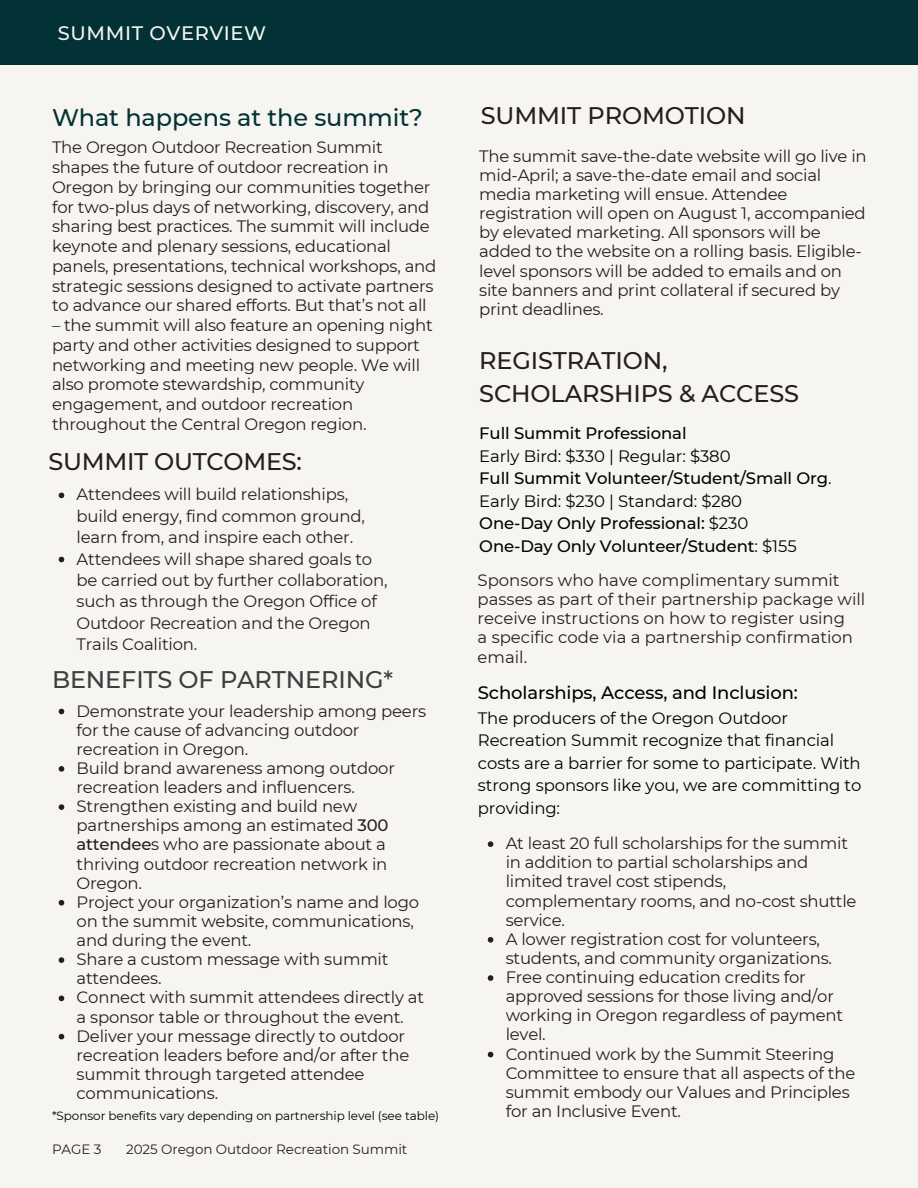
<style>
.page{position:relative;width:918px;height:1188px;background:#f7f5f1}
.page>*{position:absolute;margin:0;border:0;box-sizing:border-box;transform-origin:0 0}
.t1{font:500 24px/32.7px "Montserrat";letter-spacing:-.005em;color:#231f20}
.t2{font:500 24px "Montserrat";letter-spacing:-.005em;color:#023235}
.t3{font:500 24px "Montserrat";letter-spacing:-.005em;color:#3f3e3f}
.t4{font:500 19.5px "Montserrat";letter-spacing:.03em;color:#f7f5f1}
.t5{font:500 18px "Montserrat";letter-spacing:-.005em;color:#000}
.t6{font:16.5px/19.2px "Montserrat";letter-spacing:-.015em;color:#231f20}
.t7{font:500 16.5px/22.5px "Montserrat";letter-spacing:-.005em;color:#000}
.t8{font:16.5px/22.5px "Montserrat";letter-spacing:-.005em;color:#000}
.t9{font:13.5px "Montserrat";letter-spacing:-.005em;color:#231f20}
.t10{font:12px "Montserrat";letter-spacing:-.005em;color:#000}
.s1{font-weight:500}
.s2{font-weight:400}
</style>
<div class="page">
<div style="left:0;top:0;width:918px;height:64px;background:#023235"></div>
<svg style="left:59px;top:493px;width:5px;height:5px"></svg>
<svg style="left:59px;top:557px;width:5px;height:5px"></svg>
<svg style="left:59px;top:709px;width:5px;height:5px"></svg>
<svg style="left:59px;top:766px;width:5px;height:6px"></svg>
<svg style="left:59px;top:804px;width:5px;height:6px"></svg>
<svg style="left:59px;top:900px;width:5px;height:6px"></svg>
<svg style="left:59px;top:957px;width:5px;height:6px"></svg>
<svg style="left:59px;top:996px;width:5px;height:5px"></svg>
<svg style="left:59px;top:1034px;width:5px;height:5px"></svg>
<svg style="left:488px;top:841px;width:5px;height:6px"></svg>
<svg style="left:488px;top:937px;width:5px;height:6px"></svg>
<svg style="left:488px;top:975px;width:5px;height:6px"></svg>
<svg style="left:488px;top:1052px;width:5px;height:5px"></svg>
<h4 class="t4" style="left:58px;top:21px;width:210px">SUMMIT OVERVIEW</h4>
<h3 class="t2" style="left:52px;top:102px;width:372px">What happens at the summit?</h3>
<h2 class="t6" style="left:52px;top:138px;width:386px;line-height:19.8px">The Oregon Outdoor Recreation Summit shapes the future of outdoor recreation in Oregon by bringing our communities together for two-plus days of networking, discovery, and sharing best practices. The summit will include keynote and plenary sessions, educational panels, presentations, technical workshops, and strategic sessions designed to activate partners to advance our shared efforts. But that’s not all</h2>
<h2 class="t6" style="left:52px;top:315px;width:382px;line-height:19.8px">– the summit will also feature an opening night party and other activities designed to support networking and meeting new people. We will also promote stewardship, community engagement, and outdoor recreation throughout the Central Oregon region.</h2>
<h4 class="t1" style="left:49px;top:445px;width:255px">SUMMIT OUTCOMES:</h4>
<h1 class="t6" style="left:77px;top:484px;width:290px;line-height:21.3px">Attendees will build relationships, build energy, find common ground, learn from, and inspire each other.</h1>
<p class="t6" style="left:77px;top:548px;width:312px;line-height:21.3px">Attendees will shape shared goals to be carried out by further collaboration, such as through the Oregon Office of Outdoor Recreation and the Oregon Trails Coalition.</p>
<p class="t3" style="left:52px;top:665px;width:343px">BENEFITS OF PARTNERING*</p>
<h4 class="t6" style="left:77px;top:701px;width:351px">Demonstrate your leadership among peers for the cause of advancing outdoor recreation in Oregon.</h4>
<h1 class="t6" style="left:77px;top:758px;width:320px">Build brand awareness among outdoor recreation leaders and influencers.</h1>
<p class="t6" style="left:77px;top:797px;width:313px">Strengthen existing and build new partnerships among an estimated <span class="s1">300 attendee</span>s who are passionate about a thriving outdoor recreation network in<br>Oregon.</p>
<p class="t6" style="left:77px;top:892px;width:344px">Project your organization’s name and logo on the summit website, communications, and during the event.</p>
<p class="t6" style="left:77px;top:950px;width:314px">Share a custom message with summit attendees.</p>
<p class="t6" style="left:77px;top:988px;width:349px">Connect with summit attendees directly at a sponsor table or throughout the event.</p>
<p class="t6" style="left:77px;top:1026px;width:334px">Deliver your message directly to outdoor recreation leaders before and/or after the summit through targeted attendee communications.</p>
<p class="t10" style="left:52px;top:1109px;width:389px">*Sponsor benefits vary depending on partnership level (see table)</p>
<p class="t9" style="left:52px;top:1141px;width:51px">PAGE 3</p>
<p class="t9" style="left:126px;top:1141px;width:283px">2025 Oregon Outdoor Recreation Summit</p>
<h5 class="t1" style="left:481px;top:99px;width:266px">SUMMIT PROMOTION</h5>
<h1 class="t6" style="left:479px;top:146px;width:389px">The summit save-the-date website will go live in mid-April; a save-the-date email and social media marketing will ensue. Attendee registration will open on August 1, accompanied by elevated marketing. All sponsors will be added to the website on a rolling basis. Eligible&shy;level sponsors will be added to emails and on site banners and print collateral if secured by print deadlines.</h1>
<p class="t1" style="left:479px;top:344px;width:321px">REGISTRATION,<br>SCHOLARSHIPS &amp; ACCESS</p>
<p class="t7" style="left:479px;top:422px;width:354px">Full Summit Professional<br><span class="s2">Early Bird: $330 | Regular: $380<br></span>Full Summit Volunteer/Student/Small Org<span class="s2">.<br>Early Bird: $230 | Standard: $280<br></span>One-Day Only Professional: <span class="s2">$230<br></span>One-Day Only Volunteer/Student<span class="s2">: $155</span></p>
<p class="t6" style="left:478px;top:570px;width:389px">Sponsors who have complimentary summit passes as part of their partnership package will receive instructions on how to register using<br>a specific code via a partnership confirmation</p>
<p class="t6" style="left:478px;top:647px;width:51px">email.</p>
<h6 class="t5" style="left:478px;top:682px;width:322px">Scholarships, Access, and Inclusion:</h6>
<h6 class="t8" style="left:478px;top:707px;width:385px">The producers of the Oregon Outdoor Recreation Summit recognize that financial costs are a barrier for some to participate. With strong sponsors like you, we are committing to providing:</h6>
<h4 class="t6" style="left:506px;top:834px;width:352px">At least 20 full scholarships for the summit in addition to partial scholarships and limited travel cost stipends, complementary rooms, and no-cost shuttle service.</h4>
<h1 class="t6" style="left:506px;top:929px;width:328px">A lower registration cost for volunteers, students, and community organizations.</h1>
<h4 class="t6" style="left:506px;top:968px;width:339px">Free continuing education credits for approved sessions for those living and/or working in Oregon regardless of payment level.</h4>
<h4 class="t6" style="left:506px;top:1044px;width:351px">Continued work by the Summit Steering Committee to ensure that all aspects of the summit embody our Values and Principles for an Inclusive Event.</h4>
</div>
